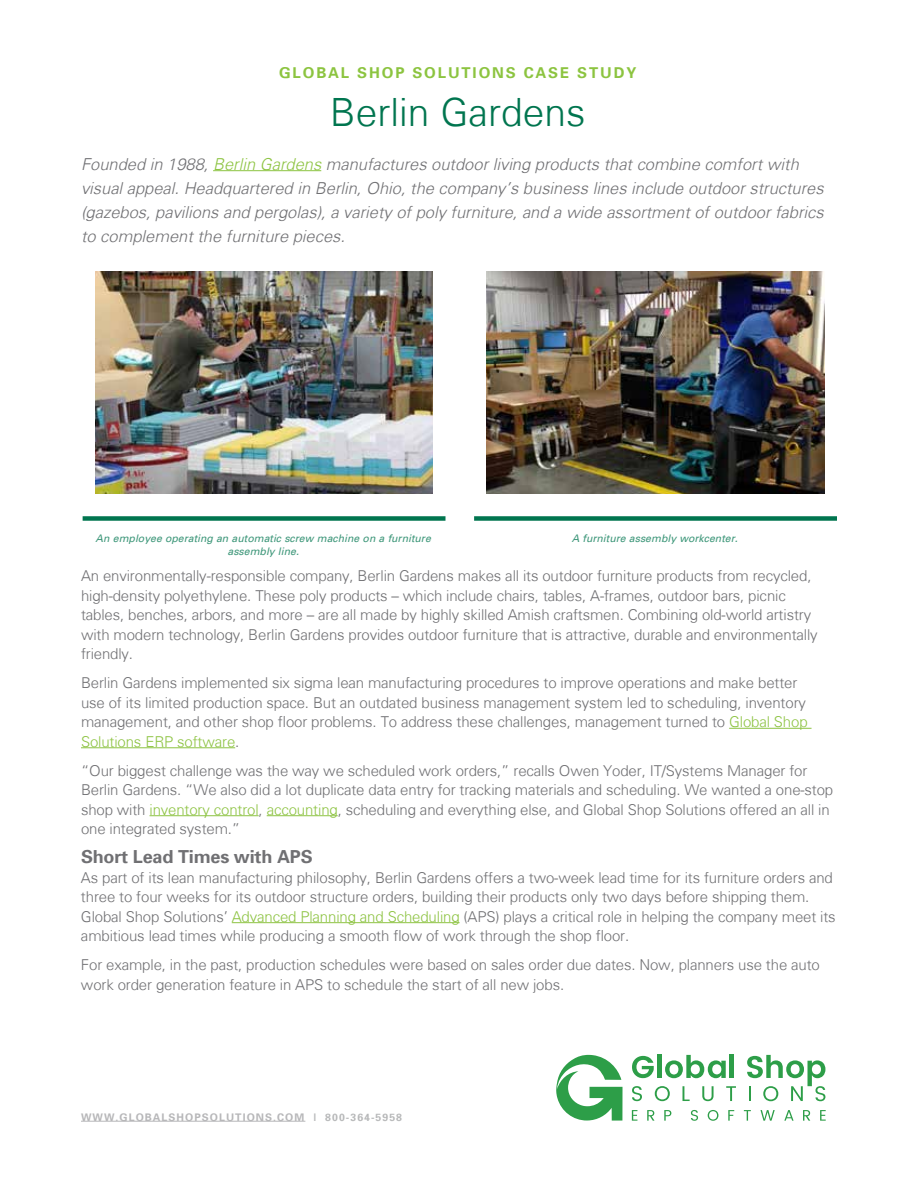
<style>
.page{position:relative;width:918px;height:1188px;background:#fff}
.page>*{position:absolute;margin:0;border:0;box-sizing:border-box;transform-origin:0 0}
.t1{font:300 39px "Univers";color:#00754f}
.t2{font:700 18px "Univers";letter-spacing:-.01em;color:#707073}
.t3{font:italic 300 16.5px/24px "Univers";color:#707073}
.t4{font:300 15px/19.5px "Univers";letter-spacing:-.01em;color:#707073}
.t5{font:700 15px "Univers";letter-spacing:.125em;color:#8cc440}
.t6{font:italic 10.5px/13.5px "Univers";color:#40987b;text-align:center}
.t7{font:700 10.5px "Univers";letter-spacing:.1em;color:#b7b7b9}
.s1{color:#8dc442}
.s2{color:#8dc342}
.s3{color:#b7b8b9}
</style>
<div class="page">
<hr style="left:81px;top:1121px;width:224px;height:1px;background:#b7b7b9">
<div style="left:83px;top:516px;width:363px;height:5px;background:#00754f"></div>
<div style="left:474px;top:516px;width:363px;height:5px;background:#00754f"></div>
<img style="left:95px;top:271px;width:338px;height:223px">
<img style="left:487px;top:271px;width:337px;height:223px">
<hr style="left:213px;top:170px;width:108px;height:1px;background:#8dc442">
<hr style="left:729px;top:728px;width:83px;height:1px;background:#8dc342">
<hr style="left:81px;top:747px;width:154px;height:1px;background:#8dc342">
<hr style="left:150px;top:815px;width:109px;height:1px;background:#8dc342">
<hr style="left:267px;top:815px;width:71px;height:1px;background:#8dc342">
<hr style="left:232px;top:922px;width:228px;height:1px;background:#8dc342">
<svg style="left:556px;top:1055px;width:67px;height:66px"></svg>
<svg style="left:632px;top:1110px;width:5px;height:11px"></svg>
<svg style="left:647px;top:1110px;width:7px;height:11px"></svg>
<svg style="left:664px;top:1110px;width:7px;height:11px"></svg>
<svg style="left:691px;top:1110px;width:7px;height:11px"></svg>
<svg style="left:708px;top:1110px;width:10px;height:11px"></svg>
<svg style="left:728px;top:1110px;width:6px;height:11px"></svg>
<svg style="left:744px;top:1110px;width:7px;height:11px"></svg>
<svg style="left:760px;top:1110px;width:15px;height:11px"></svg>
<svg style="left:784px;top:1110px;width:10px;height:11px"></svg>
<svg style="left:803px;top:1110px;width:7px;height:11px"></svg>
<svg style="left:820px;top:1110px;width:6px;height:11px"></svg>
<svg style="left:632px;top:1086px;width:10px;height:15px"></svg>
<svg style="left:655px;top:1086px;width:15px;height:15px"></svg>
<svg style="left:683px;top:1086px;width:7px;height:15px"></svg>
<svg style="left:702px;top:1086px;width:12px;height:15px"></svg>
<svg style="left:726px;top:1086px;width:10px;height:15px"></svg>
<svg style="left:632px;top:1056px;width:22px;height:22px"></svg>
<div style="left:657px;top:1055px;width:5px;height:23px;background:#2d9e48"></div>
<svg style="left:665px;top:1055px;width:61px;height:23px"></svg>
<div style="left:729px;top:1055px;width:5px;height:23px;background:#2d9e48"></div>
<svg style="left:747px;top:1055px;width:78px;height:46px"></svg>
<p class="t5" style="left:279px;top:67px;width:359px">GLOBAL SHOP SOLUTIONS CASE STUDY</p>
<h1 class="t1" style="left:330px;top:96px;width:257px">Berlin Gardens</h1>
<p class="t3" style="left:81px;top:153px;width:744px">Founded in 1988, <span class="s1">Berlin Gardens</span> manufactures outdoor living products that combine comfort with visual appeal. Headquartered in Berlin, Ohio, the company’s business lines include outdoor structures (gazebos, pavilions and pergolas), a variety of poly furniture, and a wide assortment of outdoor fabrics to complement the furniture pieces.</p>
<p class="t6" style="left:96px;top:532px;width:337px">An employee operating an automatic screw machine on a furniture assembly line.</p>
<p class="t6" style="left:572px;top:532px;width:167px">A furniture assembly workcenter.</p>
<p class="t4" style="left:81px;top:567px;width:738px">An environmentally-responsible company, Berlin Gardens makes all its outdoor furniture products from recycled, high-density polyethylene. These poly products – which include chairs, tables, A-frames, outdoor bars, picnic tables, benches, arbors, and more – are all made by highly skilled Amish craftsmen. Combining old-world artistry with modern technology, Berlin Gardens provides outdoor furniture that is attractive, durable and environmentally friendly.</p>
<p class="t4" style="left:81px;top:674px;width:728px">Berlin Gardens implemented six sigma lean manufacturing procedures to improve operations and make better use of its limited production space. But an outdated business management system led to scheduling, inventory management, and other shop floor problems. To address these challenges, management turned to <span class="s2">Global Shop Solutions ERP software</span>.</p>
<p class="t4" style="left:81px;top:762px;width:754px">“Our biggest challenge was the way we scheduled work orders,” recalls Owen Yoder, IT/Systems Manager for Berlin Gardens. “We also did a lot duplicate data entry for tracking materials and scheduling. We wanted a one-stop shop with <span class="s2">inventory control</span>, <span class="s2">accounting</span>, scheduling and everything else, and Global Shop Solutions offered an all in one integrated system.”</p>
<p class="t2" style="left:81px;top:849px;width:233px">Short Lead Times with APS</p>
<p class="t4" style="left:81px;top:869px;width:756px">As part of its lean manufacturing philosophy, Berlin Gardens offers a two-week lead time for its furniture orders and three to four weeks for its outdoor structure orders, building their products only two days before shipping them.<br>Global Shop Solutions’ <span class="s2">Advanced Planning and Scheduling</span> (APS) plays a critical role in helping the company meet its ambitious lead times while producing a smooth flow of work through the shop floor.</p>
<p class="t4" style="left:81px;top:956px;width:740px">For example, in the past, production schedules were based on sales order due dates. Now, planners use the auto work order generation feature in APS to schedule the start of all new jobs.</p>
<p class="t7" style="left:81px;top:1112px;width:323px">WWW.GLOBALSHOPSOLUTIONS.COM <span class="s3">| 800-364-5958</span></p>
</div>
